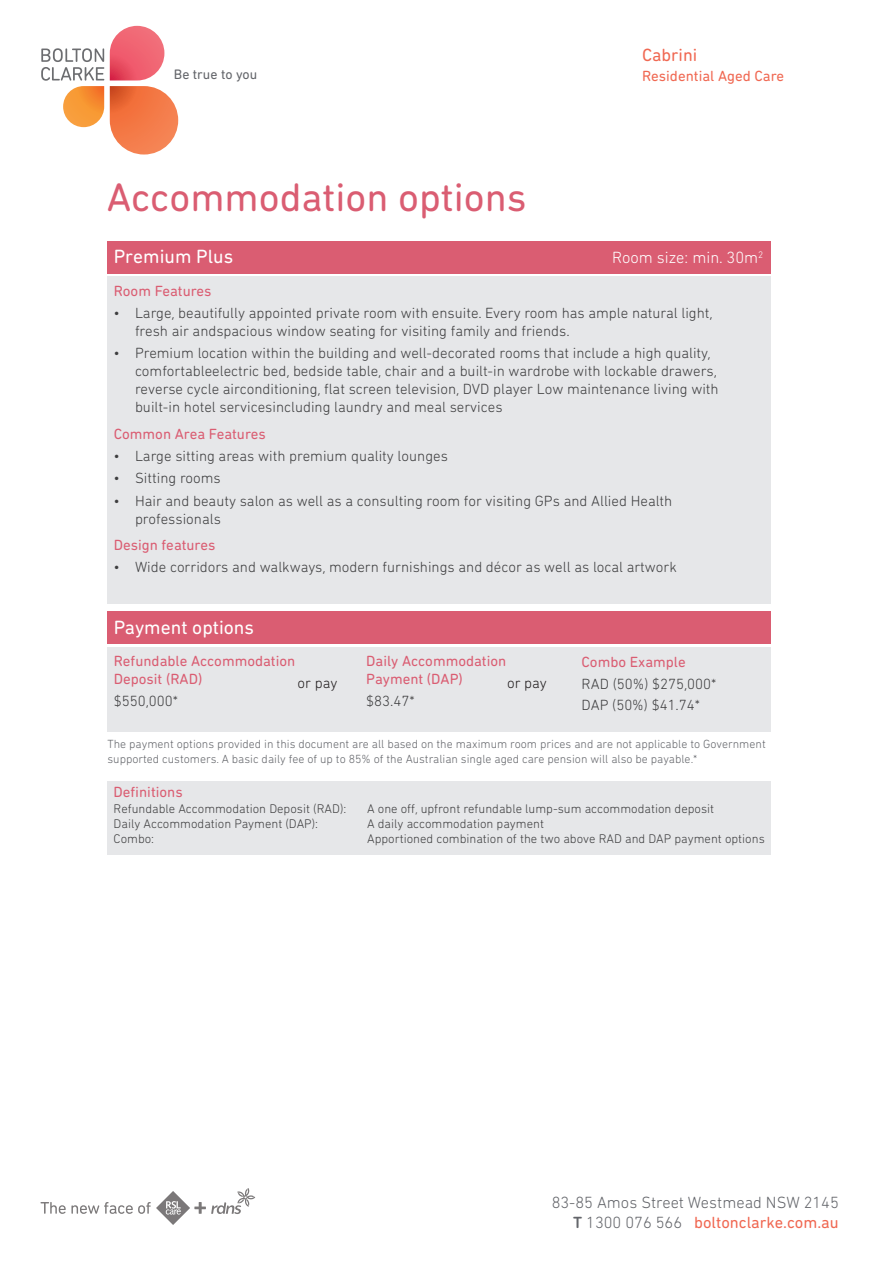
<style>
.page{position:relative;width:893px;height:1263px;background:#fff}
.page>*{position:absolute;margin:0;border:0;box-sizing:border-box;transform-origin:0 0}
.t1{font:40.5px "DIN Next Rounded LT Pro";color:#da5d72}
.t2{font:19.5px "DIN Next Rounded LT Pro";color:#fff}
.t3{font:18px "DIN Next Rounded LT Pro";color:#f06852}
.t4{font:300 16.5px/19.8px "DIN Next Rounded LT Pro";color:#63656a;text-align:right}
.t5{font:300 16.5px "DIN Next Rounded LT Pro";color:#fff}
.t6{font:300 15px/18px "DIN Next Rounded LT Pro";color:#3e3e3f}
.Room_type_headers{font:15px/18px "DIN Next Rounded LT Pro";color:#da5d72}
.t7{font:15px "DIN Next Rounded LT Pro";color:#f06852}
.t8{font:300 15px "DIN Next Rounded LT Pro";color:#231f20}
.t9{font:13.95px "DIN Next Rounded LT Pro";color:#63656a}
.t10{font:300 12.75px "DIN Next Rounded LT Pro";color:#3e3e3f}
.t11{font:300 12px/14.4px "DIN Next Rounded LT Pro";color:#63656a}
.s1{font-weight:400;color:#da5d72}
.s2{font-weight:500}
.s3{font-weight:400;color:#f06852}
</style>
<div class="page">
<svg style="left:110px;top:86px;width:68px;height:69px"></svg>
<svg style="left:110px;top:26px;width:54px;height:54px;background:#f07684"></svg>
<svg style="left:41px;top:48px;width:63px;height:79px"></svg>
<svg style="left:40px;top:1188px;width:215px;height:37px"></svg>
<div style="left:107px;top:277px;width:664px;height:327px;background:#e6e7e9"></div>
<div style="left:107px;top:241px;width:664px;height:33px;background:#da5d72"></div>
<div style="left:107px;top:647px;width:664px;height:84px;background:#e6e7e9"></div>
<div style="left:107px;top:611px;width:664px;height:33px;background:#da5d72"></div>
<div style="left:107px;top:781px;width:664px;height:73px;background:#e6e7e9"></div>
<p class="t9" style="left:174px;top:67px;width:85px">Be true to you</p>
<h1 class="t1" style="left:107px;top:174px;width:421px">Accommodation options</h1>
<p class="t3" style="left:642px;top:45px;width:57px">Cabrini</p>
<p class="t7" style="left:642px;top:67px;width:144px">Residential Aged Care</p>
<p class="t2" style="left:114px;top:245px;width:121px">Premium Plus</p>
<p class="t5" style="left:612px;top:248px;width:153px">Room size: min. 30m<sup>2</sup></p>
<p class="Room_type_headers" style="left:114px;top:281px;width:99px">Room Features</p>
<p class="t6" style="left:135px;top:304px;width:579px;text-indent:-21px">• Large, beautifully appointed private room with ensuite. Every room has ample natural light, fresh air andspacious window seating for visiting family and friends.</p>
<p class="t6" style="left:135px;top:344px;width:585px;text-indent:-21px">• Premium location within the building and well-decorated rooms that include a high quality, comfortableelectric bed, bedside table, chair and a built-in wardrobe with lockable drawers, reverse cycle airconditioning, flat screen television, DVD player Low maintenance living with built-in hotel servicesincluding laundry and meal services</p>
<p class="Room_type_headers" style="left:114px;top:424px;width:154px">Common Area Features</p>
<p class="t6" style="left:114px;top:447px;width:336px">• Large sitting areas with premium quality lounges</p>
<p class="t6" style="left:114px;top:469px;width:109px">• Sitting rooms</p>
<p class="t6" style="left:135px;top:491px;width:539px;text-indent:-21px">• Hair and beauty salon as well as a consulting room for visiting GPs and Allied Health professionals</p>
<p class="Room_type_headers" style="left:114px;top:536px;width:103px">Design features</p>
<p class="t6" style="left:114px;top:558px;width:565px">• Wide corridors and walkways, modern furnishings and décor as well as local artwork</p>
<p class="t2" style="left:114px;top:616px;width:142px">Payment options</p>
<p class="Room_type_headers" style="left:114px;top:651px;width:183px">Refundable Accommodation<br>Deposit (RAD)</p>
<p class="t6" style="left:114px;top:692px;width:66px">$550,000*</p>
<p class="Room_type_headers" style="left:366px;top:651px;width:142px">Daily Accommodation<br>Payment (DAP)</p>
<p class="t6" style="left:366px;top:692px;width:50px">$83.47*</p>
<p class="t8" style="left:298px;top:674px;width:41px">or pay</p>
<p class="t8" style="left:507px;top:674px;width:41px">or pay</p>
<p class="t6" style="left:581px;top:651px;width:136px;line-height:21.5px"><span class="s1">Combo Example<br></span>RAD (50%) $275,000*<br>DAP (50%) $41.74*</p>
<p class="t11" style="left:107px;top:737px;width:660px">The payment options provided in this document are all based on the maximum room prices and are not applicable to Government supported customers. A basic daily fee of up to 85% of the Australian single aged care pension will also be payable.*</p>
<p class="Room_type_headers" style="left:114px;top:783px;width:71px">Definitions</p>
<p class="t10" style="left:114px;top:801px;width:234px">Refundable Accommodation Deposit (RAD):</p>
<p class="t10" style="left:367px;top:801px;width:349px">A one off, upfront refundable lump-sum accommodation deposit</p>
<p class="t10" style="left:114px;top:816px;width:206px">Daily Accommodation Payment (DAP):</p>
<p class="t10" style="left:367px;top:816px;width:178px">A daily accommodation payment</p>
<p class="t10" style="left:114px;top:832px;width:42px">Combo:</p>
<p class="t10" style="left:367px;top:832px;width:399px">Apportioned combination of the two above RAD and DAP payment options</p>
<p class="t4" style="left:552px;top:1192px;width:288px">83-85 Amos Street Westmead NSW 2145<br><span class="s2">T</span> 1300 076 566 <span class="s3">boltonclarke.com.au</span></p>
</div>
